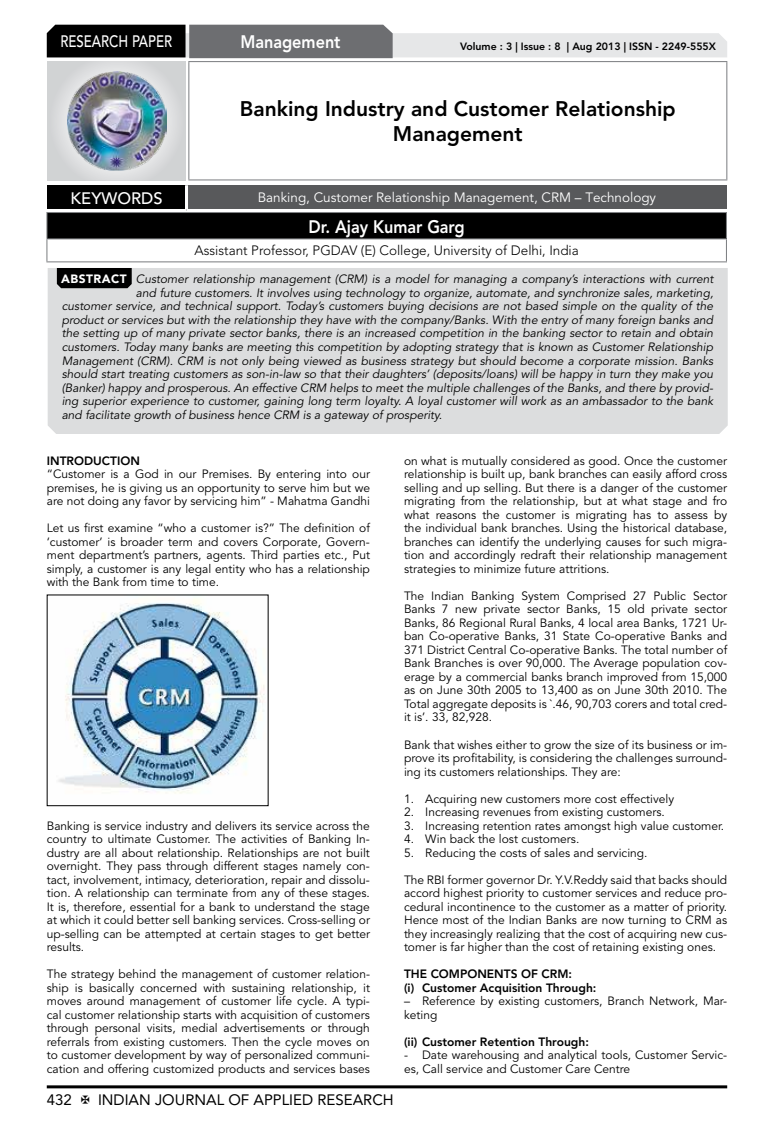
<style>
.page{position:relative;width:774px;height:1136px;background:#fff}
.page>*{position:absolute;margin:0;border:0;box-sizing:border-box;transform-origin:0 0}
.t1{font:800 21px/25.2px "Avenir LT Std";color:#000;text-align:center}
.t2{font:800 18px "Avenir LT Std";color:#fff;scale:.9 1}
.t3{font:500 16.5px "Avenir LT Std";color:#fff;scale:.8 1}
.t4{font:500 16.5px "Avenir LT Std";color:#fff}
.t5{font:15px "Avenir LT Std";color:#000}
.t6{font:300 13.5px "Avenir LT Std";color:#000}
.t7{font:13.5px "Avenir LT Std";color:#fff}
.t8{font:12px/13.5px "Avenir LT Std";color:#000;text-align:justify}
.t9{font:italic 12px "Avenir LT Std";color:#000}
.t10{font:800 12px/13.5px "Avenir LT Std";color:#000}
.t11{font:800 10.5px "Avenir LT Std";color:#000}
.s1{font-weight:900;font-style:normal;color:#fff}
</style>
<div class="page">
<hr style="left:47px;top:1085px;width:680px;height:3px;background:#000">
<div style="left:48px;top:62px;width:137px;height:118px;background:linear-gradient(to right,#d9dadb,#d9dadb)"></div>
<img style="left:68px;top:71px;width:99px;height:100px">
<svg style="left:47px;top:25px;width:680px;height:33px;background:#979899"></svg>
<hr style="left:188px;top:61px;width:539px;height:1px;background:#808285">
<hr style="left:188px;top:62px;width:1px;height:117px;background:#808285">
<hr style="left:726px;top:62px;width:1px;height:117px;background:#808285">
<hr style="left:188px;top:179px;width:539px;height:1px;background:#808285">
<div style="left:47px;top:212px;width:679px;height:27px;background:#000"></div>
<hr style="left:46px;top:212px;width:681px;height:1px;background:#808285">
<hr style="left:46px;top:238px;width:681px;height:1px;background:#808285">
<svg style="left:46px;top:213px;width:1px;height:48px"></svg>
<svg style="left:726px;top:213px;width:1px;height:48px"></svg>
<hr style="left:46px;top:261px;width:681px;height:1px;background:#808285">
<div style="left:47px;top:185px;width:139px;height:25px;background:#000"></div>
<div style="left:186px;top:185px;width:541px;height:25px;background:#58595b"></div>
<hr style="left:185px;top:185px;width:3px;height:24px;background:#fff">
<hr style="left:47px;top:209px;width:139px;height:3px;background:#fff">
<hr style="left:186px;top:209px;width:541px;height:3px;background:#fff">
<div style="left:48px;top:268px;width:680px;height:166px;background:#dcddde"></div>
<svg style="left:57px;top:268px;width:75px;height:20px"></svg>
<img style="left:58px;top:599px;width:207px;height:195px">
<h3 class="t3" style="left:60px;top:32px;width:139px">RESEARCH PAPER</h3>
<h2 class="t2" style="left:240px;top:31px;width:113px">Management</h2>
<p class="t11" style="left:460px;top:41px;width:257px">Volume : 3 | Issue : 8 | Aug 2013 | ISSN - 2249-555X</p>
<h1 class="t1" style="left:240px;top:96px;width:437px">Banking Industry and Customer Relationship<br>Management</h1>
<h3 class="t4" style="left:71px;top:189px;width:94px">KEYWORDS</h3>
<p class="t7" style="left:258px;top:189px;width:400px">Banking, Customer Relationship Management, CRM – Technology</p>
<h2 class="t2" style="left:308px;top:215px;width:175px">Dr. Ajay Kumar Garg</h2>
<p class="t6" style="left:194px;top:243px;width:386px">Assistant Professor, PGDAV (E) College, University of Delhi, India</p>
<p class="t9" style="left:61px;top:272px;width:654px"><span class="s1">ABSTRACT</span> Customer relationship management (CRM) is a model for managing a company’s interactions with current</p>
<p class="t9" style="left:136px;top:286px;width:579px">and future customers. It involves using technology to organize, automate, and synchronize sales, marketing,</p>
<p class="t9" style="left:62px;top:299px;width:653px">customer service, and technical support. Today’s customers buying decisions are not based simple on the quality of the</p>
<p class="t9" style="left:62px;top:313px;width:653px">product or services but with the relationship they have with the company/Banks. With the entry of many foreign banks and</p>
<p class="t9" style="left:62px;top:326px;width:653px">the setting up of many private sector banks, there is an increased competition in the banking sector to retain and obtain</p>
<p class="t9" style="left:62px;top:340px;width:653px">customers. Today many banks are meeting this competition by adopting strategy that is known as Customer Relationship</p>
<p class="t9" style="left:62px;top:353px;width:653px">Management (CRM). CRM is not only being viewed as business strategy but should become a corporate mission. Banks</p>
<p class="t9" style="left:62px;top:367px;width:653px">should start treating customers as son-in-law so that their daughters’ (deposits/loans) will be happy in turn they make you</p>
<p class="t9" style="left:62px;top:380px;width:653px">(Banker) happy and prosperous. An effective CRM helps to meet the multiple challenges of the Banks, and there by provid-</p>
<p class="t9" style="left:62px;top:394px;width:653px">ing superior experience to customer, gaining long term loyalty. A loyal customer will work as an ambassador to the bank</p>
<p class="t9" style="left:62px;top:407px;width:382px">and facilitate growth of business hence CRM is a gateway of prosperity.</p>
<p class="t10" style="left:47px;top:454px;width:95px">INTRODUCTION</p>
<p class="t8" style="left:47px;top:467px;width:325px">“Customer is a God in our Premises. By entering into our premises, he is giving us an opportunity to serve him but we are not doing any favor by servicing him” - Mahatma Gandhi</p>
<p class="t8" style="left:47px;top:521px;width:325px">Let us first examine “who a customer is?” The definition of ‘customer’ is broader term and covers Corporate, Govern&shy;ment department’s partners, agents. Third parties etc., Put simply, a customer is any legal entity who has a relationship with the Bank from time to time.</p>
<p class="t8" style="left:404px;top:454px;width:325px">on what is mutually considered as good. Once the customer relationship is built up, bank branches can easily afford cross selling and up selling. But there is a danger of the customer migrating from the relationship, but at what stage and fro what reasons the customer is migrating has to assess by the individual bank branches. Using the historical database, branches can identify the underlying causes for such migra&shy;tion and accordingly redraft their relationship management strategies to minimize future attritions.</p>
<p class="t8" style="left:404px;top:589px;width:325px">The Indian Banking System Comprised 27 Public Sector Banks 7 new private sector Banks, 15 old private sector Banks, 86 Regional Rural Banks, 4 local area Banks, 1721 Ur&shy;ban Co-operative Banks, 31 State Co-operative Banks and 371 District Central Co-operative Banks. The total number of Bank Branches is over 90,000. The Average population cov&shy;erage by a commercial banks branch improved from 15,000 as on June 30th 2005 to 13,400 as on June 30th 2010. The Total aggregate deposits is `.46, 90,703 corers and total cred&shy;it is’. 33, 82,928.</p>
<p class="t8" style="left:404px;top:737px;width:325px">Bank that wishes either to grow the size of its business or im&shy;prove its profitability, is considering the challenges surround&shy;ing its customers relationships. They are:</p>
<p class="t8" style="left:404px;top:791px;width:272px">1. Acquiring new customers more cost effectively</p>
<p class="t8" style="left:404px;top:805px;width:262px">2. Increasing revenues from existing customers.</p>
<p class="t8" style="left:404px;top:818px;width:322px">3. Increasing retention rates amongst high value customer.</p>
<p class="t8" style="left:404px;top:832px;width:177px">4. Win back the lost customers.</p>
<p class="t8" style="left:404px;top:845px;width:245px">5. Reducing the costs of sales and servicing.</p>
<p class="t8" style="left:404px;top:872px;width:325px">The RBI former governor Dr. Y.V.Reddy said that backs should accord highest priority to customer services and reduce pro&shy;cedural incontinence to the customer as a matter of priority.<br>Hence most of the Indian Banks are now turning to CRM as they increasingly realizing that the cost of acquiring new cus&shy;tomer is far higher than the cost of retaining existing ones.</p>
<p class="t10" style="left:404px;top:967px;width:194px">THE COMPONENTS OF CRM:<br>(i) Customer Acquisition Through:</p>
<p class="t8" style="left:404px;top:994px;width:325px">– Reference by existing customers, Branch Network, Mar&shy;keting</p>
<p class="t10" style="left:404px;top:1034px;width:186px">(ii) Customer Retention Through:</p>
<p class="t8" style="left:404px;top:1048px;width:325px">- Date warehousing and analytical tools, Customer Servic&shy;es, Call service and Customer Care Centre</p>
<p class="t8" style="left:47px;top:818px;width:325px">Banking is service industry and delivers its service across the country to ultimate Customer. The activities of Banking In&shy;dustry are all about relationship. Relationships are not built overnight. They pass through different stages namely con&shy;tact, involvement, intimacy, deterioration, repair and dissolu&shy;tion. A relationship can terminate from any of these stages.<br>It is, therefore, essential for a bank to understand the stage at which it could better sell banking services. Cross-selling or up-selling can be attempted at certain stages to get better results.</p>
<p class="t8" style="left:47px;top:967px;width:325px">The strategy behind the management of customer relation&shy;ship is basically concerned with sustaining relationship, it moves around management of customer life cycle. A typi&shy;cal customer relationship starts with acquisition of customers through personal visits, medial advertisements or through referrals from existing customers. Then the cycle moves on to customer development by way of personalized communi&shy;cation and offering customized products and services bases</p>
<p class="t5" style="left:47px;top:1090px;width:27px">432</p>
<p class="t5" style="left:98px;top:1090px;width:297px">INDIAN JOURNAL OF APPLIED RESEARCH</p>
</div>
